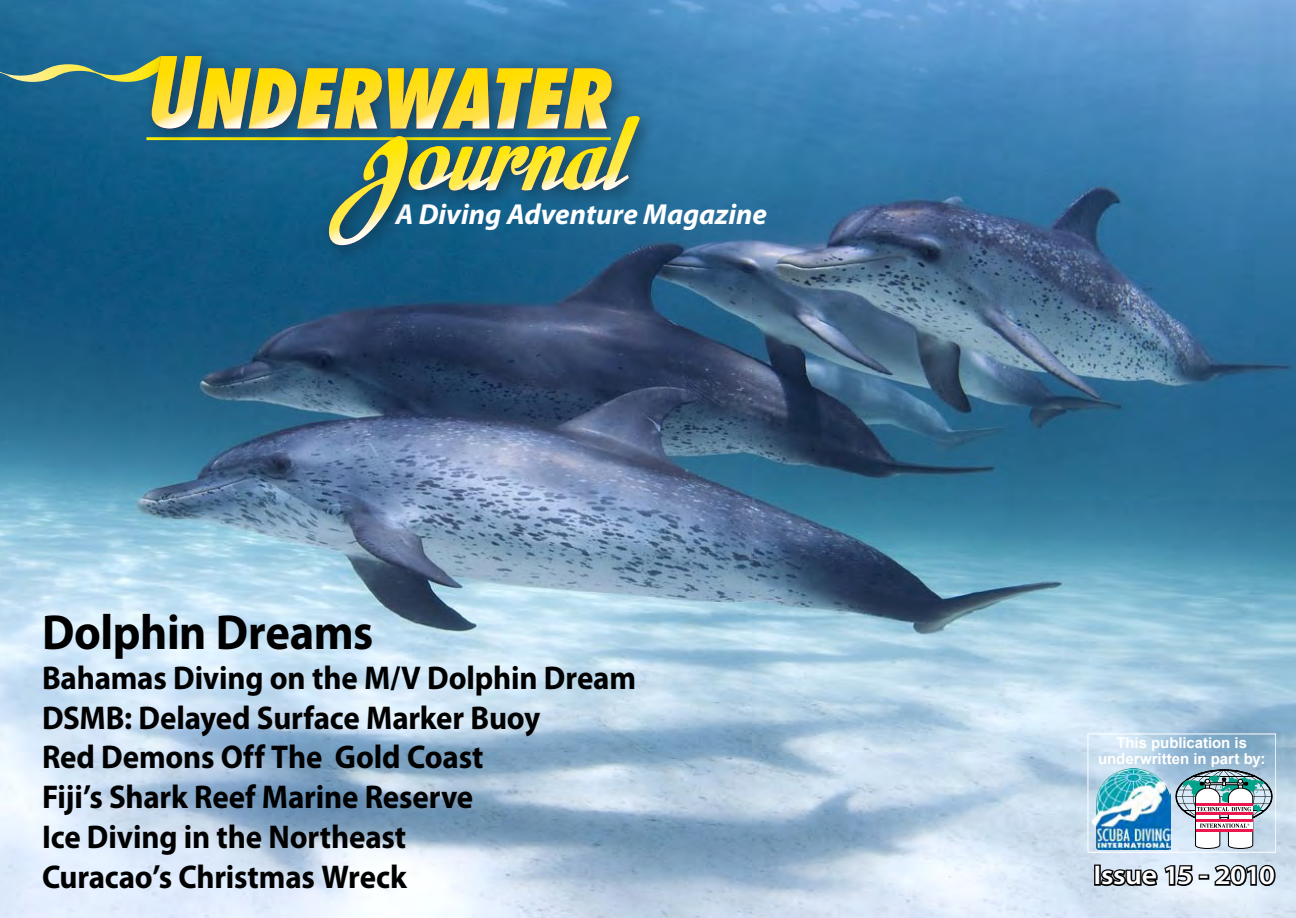
<style>
.page{position:relative;width:1296px;height:918px;background:#fff}
.page>*{position:absolute;margin:0;border:0;box-sizing:border-box;transform-origin:0 0}
.t1{font:700 49.5px "Myriad Pro";letter-spacing:-.01em;color:#000;scale:.94 1}
.t2{font:700 33px/39.8px "Myriad Pro";letter-spacing:-.005em;color:#000;scale:.94 1}
.t3{font:italic 700 29.1px "Myriad Pro";color:#fff}
.t4{font:600 27px "Myriad Pro";letter-spacing:-.015em;color:#fff;scale:1.1 1}
.t5{font:700 15px/15.5px "Arial";letter-spacing:-.005em;color:#fff;text-align:center}
</style>
<div class="page">
<img style="left:0;top:0;width:1296px;height:918px">
<div style="left:1094px;top:865px;width:7px;height:21px;border:3px solid #000"></div>
<svg style="left:1098px;top:864px;width:96px;height:24px;background:#676d74"></svg>
<div style="left:1199px;top:874px;width:10px;height:6px;border:3px solid #000"></div>
<svg style="left:1212px;top:863px;width:65px;height:25px;background:#646b72"></svg>
<div style="left:1088px;top:733px;width:188px;height:119px;border:1px solid #fff"></div>
<img style="left:1091px;top:769px;width:80px;height:80px">
<svg style="left:1176px;top:770px;width:96px;height:79px"></svg>
<img style="left:134px;top:39px;width:504px;height:17px">
<img style="left:312px;top:99px;width:354px;height:162px">
<svg style="left:0;top:56px;width:640px;height:189px;background:#517f73"></svg>
<p class="t3" style="left:395px;top:195px;width:373px">A Diving Adventure Magazine</p>
<h1 class="t1" style="left:42px;top:600px;width:354px">Dolphin Dreams</h1>
<p class="t2" style="left:42px;top:657px;width:633px">Bahamas Diving on the M/V Dolphin Dream<br>DSMB: Delayed Surface Marker Buoy<br>Red Demons Off The Gold Coast<br>Fiji’s Shark Reef Marine Reserve<br>Ice Diving in the Northeast<br>Curacao’s Christmas Wreck</p>
<p class="t5" style="left:1098px;top:735px;width:169px">This publication is underwritten in part by:</p>
<p class="t4" style="left:1094px;top:858px;width:167px">Issue 15 - 2010</p>
</div>
